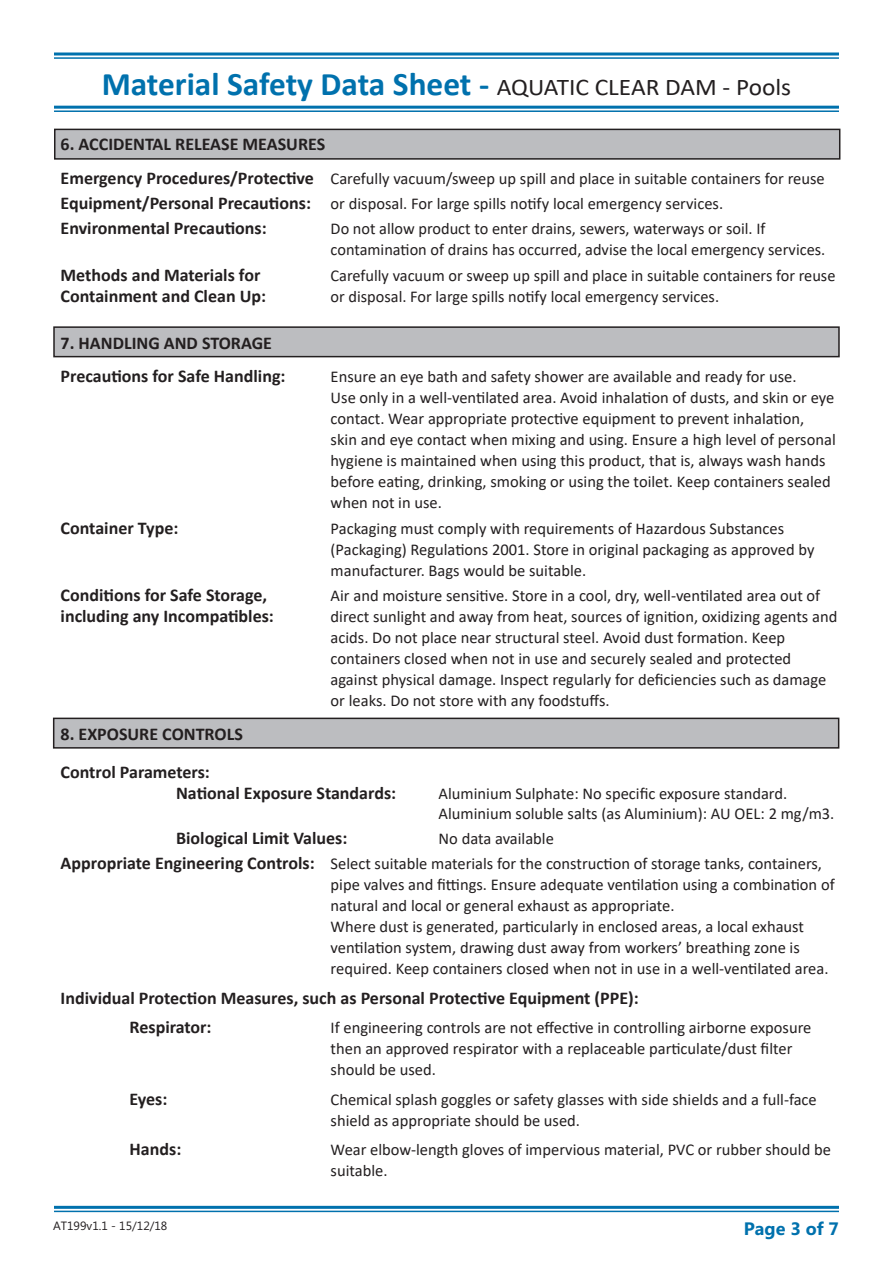
<style>
.page{position:relative;width:893px;height:1263px;background:#fff}
.page>*{position:absolute;margin:0;border:0;box-sizing:border-box;transform-origin:0 0}
.t1{font:700 33px "Calibri";color:#0071ad}
.t2{font:700 18px "Calibri";color:#231f20}
.t3{font:700 18px "Microsoft Phags Pa";color:#0071ad}
.t4{font:16.5px/21px "Calibri";color:#231f20}
.t5{font:12px "Microsoft Phags Pa";color:#231f20}
.s1{font-weight:400;font-size:24px;color:#231f20}
.s2{font-weight:700;font-size:18px}
</style>
<div class="page">
<hr style="left:54px;top:53px;width:785px;height:3px;background:#0071ad">
<hr style="left:54px;top:57px;width:785px;height:2px;background:#0071ad">
<hr style="left:54px;top:106px;width:785px;height:3px;background:#0071ad">
<hr style="left:54px;top:110px;width:785px;height:2px;background:#0071ad">
<hr style="left:54px;top:1206px;width:785px;height:3px;background:#0071ad">
<hr style="left:54px;top:1210px;width:785px;height:2px;background:#0071ad">
<div style="left:54px;top:718px;width:785px;height:30px;background:#bcbdc0"></div>
<div style="left:53px;top:718px;width:786px;height:31px;border:2px solid #231f20"></div>
<div style="left:55px;top:129px;width:785px;height:30px;background:#bcbdc0"></div>
<div style="left:54px;top:129px;width:786px;height:31px;border:2px solid #231f20"></div>
<div style="left:54px;top:327px;width:785px;height:30px;background:#bcbdc0"></div>
<div style="left:53px;top:326px;width:787px;height:31px;border:2px solid #231f20"></div>
<h1 class="t1" style="left:102px;top:61px;width:691px">Material Safety Data Sheet - <span class="s1">AQUATIC CLEAR DAM - Pools</span></h1>
<p class="t2" style="left:61px;top:131px;width:266px">6. ACCIDENTAL RELEASE MEASURES</p>
<p class="t4" style="left:61px;top:167px;width:766px"><span class="s2">Emergency Procedures/Protective</span> Carefully vacuum/sweep up spill and place in suitable containers for reuse</p>
<p class="t4" style="left:61px;top:193px;width:664px"><span class="s2">Equipment/Personal Precautions:</span> or disposal. For large spills notify local emergency services.</p>
<p class="t2" style="left:61px;top:216px;width:208px">Environmental Precautions:</p>
<p class="t4" style="left:331px;top:218px;width:496px">Do not allow product to enter drains, sewers, waterways or soil. If contamination of drains has occurred, advise the local emergency services.</p>
<p class="t2" style="left:61px;top:262px;width:201px">Methods and Materials for</p>
<p class="t4" style="left:331px;top:264px;width:506px">Carefully vacuum or sweep up spill and place in suitable containers for reuse</p>
<p class="t2" style="left:61px;top:283px;width:207px">Containment and Clean Up:</p>
<p class="t4" style="left:331px;top:285px;width:390px">or disposal. For large spills notify local emergency services.</p>
<p class="t2" style="left:61px;top:330px;width:213px">7. HANDLING AND STORAGE</p>
<p class="t2" style="left:61px;top:364px;width:226px">Precautions for Safe Handling:</p>
<p class="t4" style="left:331px;top:366px;width:507px">Ensure an eye bath and safety shower are available and ready for use.<br>Use only in a well-ventilated area. Avoid inhalation of dusts, and skin or eye contact. Wear appropriate protective equipment to prevent inhalation,<br>skin and eye contact when mixing and using. Ensure a high level of personal hygiene is maintained when using this product, that is, always wash hands before eating, drinking, smoking or using the toilet. Keep containers sealed when not in use.</p>
<p class="t2" style="left:61px;top:515px;width:119px">Container Type:</p>
<p class="t4" style="left:331px;top:517px;width:485px">Packaging must comply with requirements of Hazardous Substances (Packaging) Regulations 2001. Store in original packaging as approved by manufacturer. Bags would be suitable.</p>
<p class="t2" style="left:61px;top:582px;width:208px">Conditions for Safe Storage,</p>
<p class="t4" style="left:331px;top:584px;width:491px">Air and moisture sensitive. Store in a cool, dry, well-ventilated area out of</p>
<p class="t2" style="left:61px;top:603px;width:215px">including any Incompatibles:</p>
<p class="t4" style="left:331px;top:605px;width:508px">direct sunlight and away from heat, sources of ignition, oxidizing agents and acids. Do not place near structural steel. Avoid dust formation. Keep containers closed when not in use and securely sealed and protected against physical damage. Inspect regularly for deficiencies such as damage or leaks. Do not store with any foodstuffs.</p>
<p class="t2" style="left:61px;top:721px;width:184px">8. EXPOSURE CONTROLS</p>
<p class="t2" style="left:61px;top:759px;width:151px">Control Parameters:</p>
<p class="t2" style="left:176px;top:780px;width:222px">National Exposure Standards:</p>
<p class="t4" style="left:439px;top:783px;width:397px;line-height:19.8px">Aluminium Sulphate: No specific exposure standard.<br>Aluminium soluble salts (as Aluminium): AU OEL: 2 mg/m3.</p>
<p class="t2" style="left:176px;top:825px;width:173px">Biological Limit Values:</p>
<p class="t4" style="left:439px;top:827px;width:117px">No data available</p>
<p class="t4" style="left:331px;top:853px;width:506px;text-indent:-270px"><span class="s2">Appropriate Engineering Controls:</span> Select suitable materials for the construction of storage tanks, containers, pipe valves and fittings. Ensure adequate ventilation using a combination of natural and local or general exhaust as appropriate.</p>
<p class="t4" style="left:331px;top:916px;width:499px">Where dust is generated, particularly in enclosed areas, a local exhaust ventilation system, drawing dust away from workers’ breathing zone is required. Keep containers closed when not in use in a well-ventilated area.</p>
<p class="t2" style="left:61px;top:985px;width:580px">Individual Protection Measures, such as Personal Protective Equipment (PPE):</p>
<p class="t2" style="left:130px;top:1014px;width:84px">Respirator:</p>
<p class="t4" style="left:331px;top:1017px;width:482px">If engineering controls are not effective in controlling airborne exposure then an approved respirator with a replaceable particulate/dust filter should be used.</p>
<p class="t2" style="left:130px;top:1086px;width:39px">Eyes:</p>
<p class="t4" style="left:331px;top:1088px;width:488px">Chemical splash goggles or safety glasses with side shields and a full-face shield as appropriate should be used.</p>
<p class="t2" style="left:130px;top:1136px;width:53px">Hands:</p>
<p class="t4" style="left:331px;top:1139px;width:502px">Wear elbow-length gloves of impervious material, PVC or rubber should be suitable.</p>
<p class="t5" style="left:53px;top:1218px;width:116px">AT199v1.1 - 15/12/18</p>
<p class="t3" style="left:744px;top:1215px;width:97px">Page 3 of 7</p>
</div>
